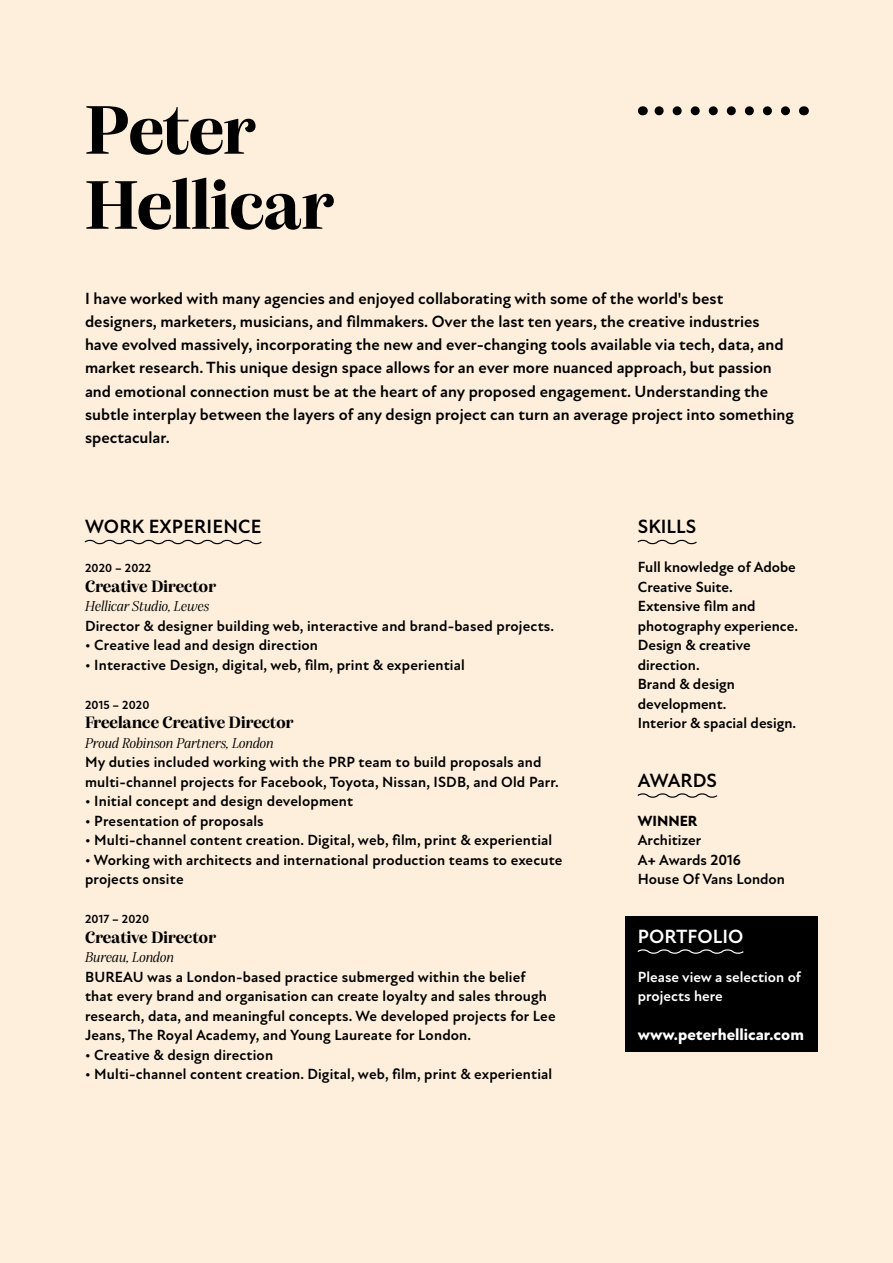
<style>
.page{position:relative;width:893px;height:1263px;background:#feefdc}
.page>*{position:absolute;margin:0;border:0;box-sizing:border-box;transform-origin:0 0}
.t1{font:700 72px/75px "Alga";color:#000}
.t2{font:700 19.5px "New Atten";letter-spacing:.005em;color:#000}
.t3{font:700 19.5px "New Atten";color:#fff}
.t4{font:700 17.25px "Alga";letter-spacing:.01em;color:#000}
.t5{font:700 16.5px/23.2px "New Atten";color:#000}
.t6{font:800 16.5px "New Atten";color:#fff}
.t7{font:700 15px/19.5px "New Atten";letter-spacing:.01em;color:#000}
.t8{font:italic 15px "Alga";letter-spacing:.01em;color:#000}
.t9{font:700 15px/19.5px "New Atten";color:#fff}
.t10{font:800 15px "New Atten";color:#000}
.t11{font:700 12px "New Atten";letter-spacing:.01em;color:#000}
</style>
<div class="page">
<svg style="left:654px;top:106px;width:131px;height:9px"></svg>
<div style="left:625px;top:916px;width:193px;height:136px;background:#000"></div>
<svg style="left:637px;top:539px;width:60px;height:6px"></svg>
<svg style="left:637px;top:793px;width:81px;height:5px"></svg>
<svg style="left:637px;top:949px;width:107px;height:5px"></svg>
<svg style="left:84px;top:539px;width:178px;height:6px"></svg>
<h1 class="t1" style="left:85px;top:91px;width:251px">Peter<br>Hellicar</h1>
<p class="t5" style="left:85px;top:287px;width:710px">I have worked with many agencies and enjoyed collaborating with some of the world's best designers, marketers, musicians, and filmmakers. Over the last ten years, the creative industries have evolved massively, incorporating the new and ever-changing tools available via tech, data, and market research. This unique design space allows for an ever more nuanced approach, but passion and emotional connection must be at the heart of any proposed engagement. Understanding the subtle interplay between the layers of any design project can turn an average project into something spectacular.</p>
<h2 class="t2" style="left:85px;top:515px;width:178px">WORK EXPERIENCE</h2>
<p class="t11" style="left:85px;top:561px;width:68px">2020 – 2022</p>
<p class="t4" style="left:85px;top:576px;width:133px">Creative Director</p>
<p class="t8" style="left:85px;top:598px;width:126px">Hellicar Studio, Lewes</p>
<p class="t7" style="left:85px;top:616px;width:471px">Director &amp; designer building web, interactive and brand-based projects.</p>
<p class="t7" style="left:85px;top:636px;width:235px">• Creative lead and design direction</p>
<p class="t7" style="left:85px;top:655px;width:381px">• Interactive Design, digital, web, film, print &amp; experiential</p>
<p class="t11" style="left:85px;top:698px;width:66px">2015 – 2020</p>
<p class="t4" style="left:85px;top:712px;width:210px">Freelance Creative Director</p>
<p class="t8" style="left:85px;top:735px;width:190px">Proud Robinson Partners, London</p>
<p class="t7" style="left:85px;top:753px;width:475px">My duties included working with the PRP team to build proposals and multi-channel projects for Facebook, Toyota, Nissan, ISDB, and Old Parr.</p>
<p class="t7" style="left:85px;top:792px;width:270px">• Initial concept and design development</p>
<p class="t7" style="left:85px;top:811px;width:180px">• Presentation of proposals</p>
<p class="t7" style="left:85px;top:831px;width:469px">• Multi-channel content creation. Digital, web, film, print &amp; experiential</p>
<p class="t7" style="left:85px;top:850px;width:479px">• Working with architects and international production teams to execute projects onsite</p>
<p class="t11" style="left:85px;top:912px;width:66px">2017 – 2020</p>
<p class="t4" style="left:85px;top:927px;width:133px">Creative Director</p>
<p class="t8" style="left:85px;top:949px;width:90px">Bureau, London</p>
<p class="t7" style="left:85px;top:967px;width:472px">BUREAU was a London-based practice submerged within the belief that every brand and organisation can create loyalty and sales through research, data, and meaningful concepts. We developed projects for Lee Jeans, The Royal Academy, and Young Laureate for London.</p>
<p class="t7" style="left:85px;top:1045px;width:190px">• Creative &amp; design direction</p>
<p class="t7" style="left:85px;top:1065px;width:469px">• Multi-channel content creation. Digital, web, film, print &amp; experiential</p>
<h2 class="t2" style="left:638px;top:515px;width:60px">SKILLS</h2>
<p class="t7" style="left:638px;top:558px;width:162px">Full knowledge of Adobe<br>Creative Suite.<br>Extensive film and photography experience.<br>Design &amp; creative direction.<br>Brand &amp; design development.<br>Interior &amp; spacial design.</p>
<h2 class="t2" style="left:638px;top:769px;width:81px">AWARDS</h2>
<p class="t10" style="left:638px;top:812px;width:61px">WINNER</p>
<p class="t7" style="left:638px;top:831px;width:149px">Architizer<br>A+ Awards 2016<br>House Of Vans London</p>
<h2 class="t3" style="left:638px;top:925px;width:107px">PORTFOLIO</h2>
<p class="t9" style="left:638px;top:967px;width:165px">Please view a selection of projects here</p>
<p class="t6" style="left:638px;top:1025px;width:168px">www.peterhellicar.com</p>
</div>
